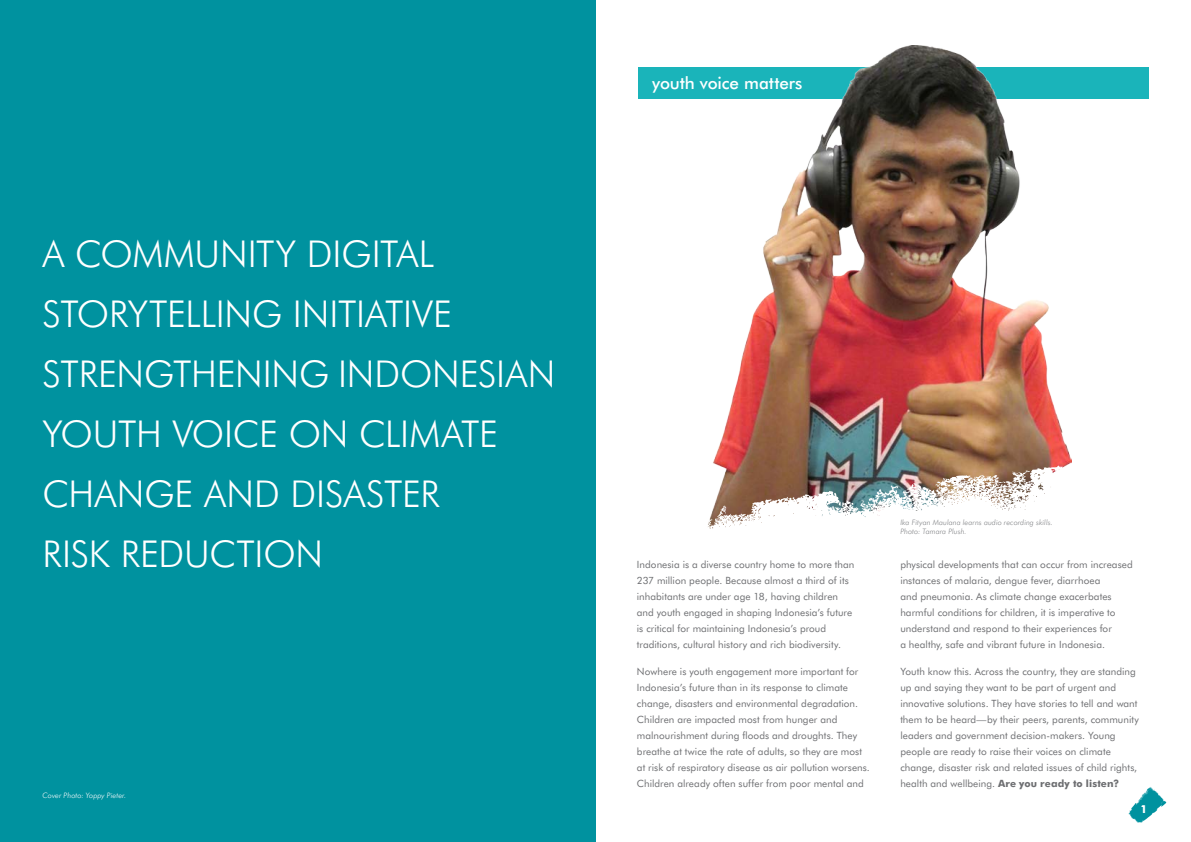
<style>
.page{position:relative;width:1191px;height:842px;background:#fff}
.page>*{position:absolute;margin:0;border:0;box-sizing:border-box;transform-origin:0 0}
.t1{font:300 37px/60px "Futura BT";letter-spacing:-.005em;color:#fff}
.t2{font:500 17px "Futura BT";letter-spacing:-.005em;color:#fff}
.t3{font:700 11px "Futura BT";color:#fff}
.t4{font:10px/16px "Futura BT";letter-spacing:.005em;color:#6d6e71}
.t5{font:italic 300 7.5px/9px "Futura BT";letter-spacing:.005em;color:#808285}
.t6{font:italic 300 7.5px "Futura BT";letter-spacing:.01em;color:#fff}
.s1{font-weight:700}
</style>
<div class="page">
<div style="left:638px;top:67px;width:510px;height:31px;background:#1ab4ba"></div>
<img style="left:707px;top:46px;width:364px;height:419px">
<img style="left:708px;top:465px;width:359px;height:64px">
<svg style="left:1128px;top:787px;width:38px;height:36px"></svg>
<div style="left:0;top:0;width:595px;height:842px;background:#00929f"></div>
<h1 class="t1" style="left:43px;top:223px;width:514px">A COMMUNITY DIGITAL<br>STORYTELLING INITIATIVE<br>STRENGTHENING INDONESIAN<br>YOUTH VOICE ON CLIMATE<br>CHANGE AND DISASTER<br>RISK REDUCTION</h1>
<p class="t6" style="left:43px;top:790px;width:85px">Cover Photo: Yoppy Pieter.</p>
<h2 class="t2" style="left:652px;top:73px;width:152px">youth voice matters</h2>
<p class="t4" style="left:637px;top:556px;width:219px">Indonesia is a diverse country home to more than 237 million people. Because almost a third of its inhabitants are under age 18, having children and youth engaged in shaping Indonesia’s future is critical for maintaining Indonesia’s proud traditions, cultural history and rich biodiversity.</p>
<p class="t4" style="left:637px;top:663px;width:234px">Nowhere is youth engagement more important for Indonesia’s future than in its response to climate change, disasters and environmental degradation.<br>Children are impacted most from hunger and malnourishment during floods and droughts. They breathe at twice the rate of adults, so they are most at risk of respiratory disease as air pollution worsens.<br>Children already often suffer from poor mental and</p>
<p class="t5" style="left:900px;top:518px;width:154px">Ika Fityan Maulana learns audio recording skills.<br>Photo: Tamara Plush.</p>
<p class="t4" style="left:900px;top:556px;width:234px">physical developments that can occur from increased instances of malaria, dengue fever, diarrhoea<br>and pneumonia. As climate change exacerbates harmful conditions for children, it is imperative to understand and respond to their experiences for<br>a healthy, safe and vibrant future in Indonesia.</p>
<p class="t4" style="left:900px;top:663px;width:240px">Youth know this. Across the country, they are standing up and saying they want to be part of urgent and innovative solutions. They have stories to tell and want them to be heard—by their peers, parents, community leaders and government decision-makers. Young people are ready to raise their voices on climate change, disaster risk and related issues of child rights, health and wellbeing. <span class="s1">Are you ready to listen?</span></p>
<p class="t3" style="left:1140px;top:802px;width:8px">1</p>
</div>
